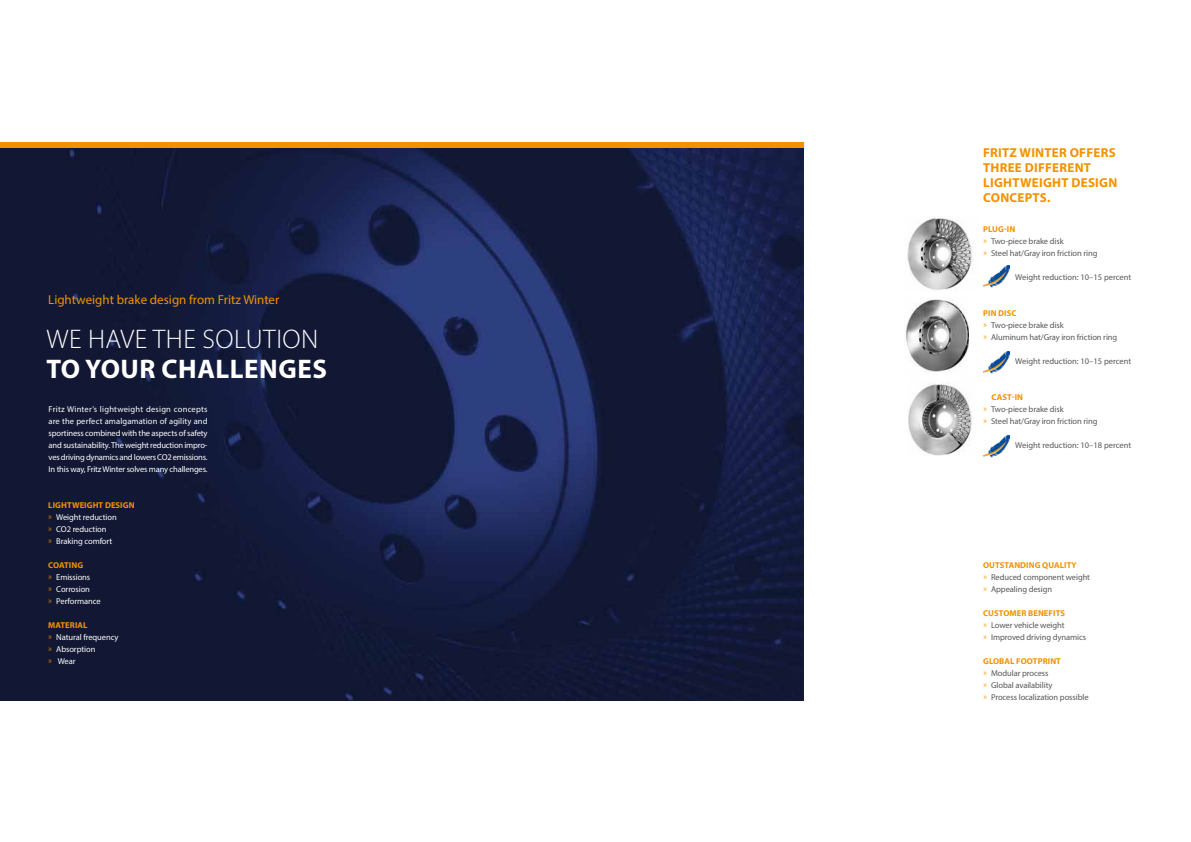
<style>
.page{position:relative;width:1191px;height:842px;background:#fff}
.page>*{position:absolute;margin:0;border:0;box-sizing:border-box;transform-origin:0 0}
.t1{font:300 27px "Myriad Pro";letter-spacing:.02em;color:#fff}
.t2{font:700 27px "Myriad Pro";letter-spacing:.02em;color:#fff}
.t3{font:700 13px/15px "Myriad Pro";letter-spacing:.02em;color:#f39200}
.t4{font:13px "Myriad Pro";color:#f39200}
.t5{font:8.5px/12px "Myriad Pro";letter-spacing:-.01em;color:#575756}
.t6{font:8.5px/12px "Myriad Pro";letter-spacing:-.01em;color:#fff}
.s1{font-weight:700;color:#f39200}
.s2{font-family:"Dax OT";font-stretch:condensed;color:#f39200}
</style>
<div class="page">
<img style="left:907px;top:218px;width:65px;height:72px">
<img style="left:908px;top:383px;width:64px;height:72px">
<img style="left:0;top:148px;width:803px;height:552px">
<div style="left:0;top:142px;width:803px;height:6px;background:#f39200"></div>
<img style="left:983px;top:265px;width:27px;height:22px">
<img style="left:983px;top:352px;width:27px;height:22px">
<img style="left:983px;top:435px;width:27px;height:22px">
<img style="left:905px;top:299px;width:63px;height:73px">
<h2 class="t4" style="left:48px;top:291px;width:233px">Lightweight brake design from Fritz Winter</h2>
<h1 class="t1" style="left:46px;top:325px;width:274px">WE HAVE THE SOLUTION</h1>
<h1 class="t2" style="left:46px;top:352px;width:282px">TO YOUR CHALLENGES</h1>
<p class="t6" style="left:49px;top:403px;width:160px;text-align:justify">Fritz Winter’s lightweight design concepts are the perfect amalgamation of agility and sportiness combined with the aspects of safety and sustainability. The weight reduction impro&shy;ves driving dynamics and lowers CO2 emissions.<br>In this way, Fritz Winter solves many challenges.</p>
<p class="t6" style="left:48px;top:499px;width:88px"><span class="s1">LIGHTWEIGHT DESIGN </span><span class="s2">»</span> Weight reduction<br><span class="s2">»</span> CO2 reduction<br><span class="s2">»</span> Braking comfort</p>
<p class="t6" style="left:48px;top:559px;width:54px"><span class="s1">COATING<br></span><span class="s2">»</span> Emissions<br><span class="s2">»</span> Corrosion<br><span class="s2">»</span> Performance</p>
<p class="t6" style="left:48px;top:619px;width:72px"><span class="s1">MATERIAL<br></span><span class="s2">»</span> Natural frequency <span class="s2">»</span> Absorption<br><span class="s2">»</span> Wear</p>
<h2 class="t3" style="left:983px;top:145px;width:136px">FRITZ WINTER OFFERS<br>THREE DIFFERENT<br>LIGHTWEIGHT DESIGN<br>CONCEPTS.</h2>
<p class="t5" style="left:983px;top:223px;width:116px"><span class="s1">PLUG-IN<br></span><span class="s2">»</span> Two-piece brake disk<br><span class="s2">»</span> Steel hat/Gray iron friction ring</p>
<p class="t5" style="left:1015px;top:271px;width:118px">Weight reduction: 10–15 percent</p>
<p class="t5" style="left:983px;top:307px;width:136px"><span class="s1">PIN DISC<br></span><span class="s2">»</span> Two-piece brake disk<br><span class="s2">»</span> Aluminum hat/Gray iron friction ring</p>
<p class="t5" style="left:1015px;top:355px;width:118px">Weight reduction: 10–15 percent</p>
<p class="t5" style="left:983px;top:391px;width:116px;text-indent:9px"><span class="s1">CAST-IN<br></span><span class="s2">»</span> Two-piece brake disk<br><span class="s2">»</span> Steel hat/Gray iron friction ring</p>
<p class="t5" style="left:1015px;top:439px;width:118px">Weight reduction: 10–18 percent</p>
<p class="t5" style="left:983px;top:559px;width:109px"><span class="s1">OUTSTANDING QUALITY<br></span><span class="s2">»</span> Reduced component weight <span class="s2">»</span> Appealing design</p>
<p class="t5" style="left:983px;top:607px;width:105px"><span class="s1">CUSTOMER BENEFITS<br></span><span class="s2">»</span> Lower vehicle weight<br><span class="s2">»</span> Improved driving dynamics</p>
<p class="t5" style="left:983px;top:655px;width:107px"><span class="s1">GLOBAL FOOTPRINT<br></span><span class="s2">»</span> Modular process<br><span class="s2">»</span> Global availability<br><span class="s2">»</span> Process localization possible</p>
</div>
